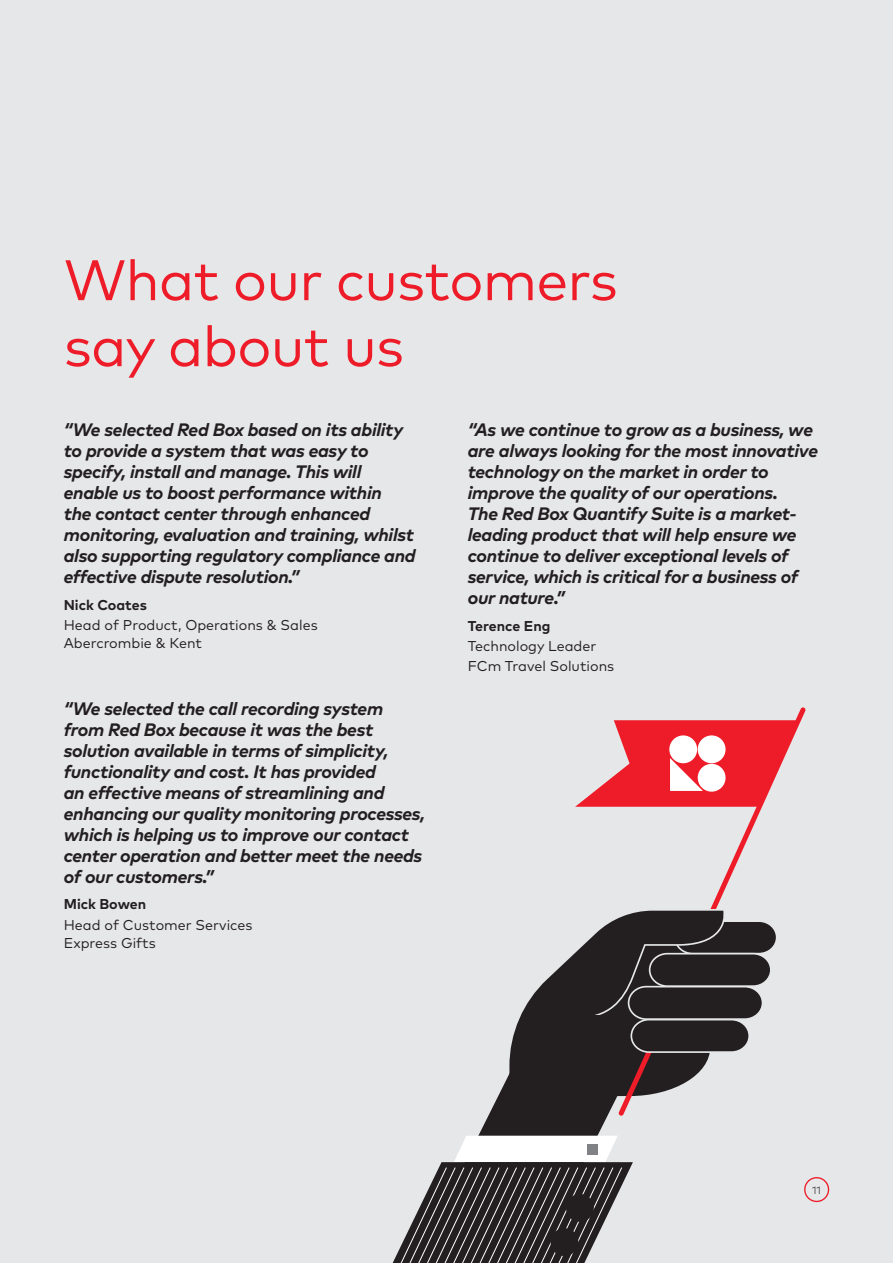
<style>
.page{position:relative;width:893px;height:1263px;background:#e6e7e9}
.page>*{position:absolute;margin:0;border:0;box-sizing:border-box;transform-origin:0 0}
.t1{font:57px/66px "Mark OT";letter-spacing:-.015em;color:#ee1c28}
.t2{font:italic 700 18px/21px "Mark OT";letter-spacing:-.015em;color:#231f20}
.t3{font:14.25px "Mark OT";color:#231f20}
.t4{font:700 14.25px "Mark OT";color:#231f20}
.t5{font:300 10.5px "Mark OT";color:#231f20}
</style>
<div class="page">
<svg style="left:710px;top:707px;width:96px;height:202px"></svg>
<svg style="left:521px;top:910px;width:203px;height:105px"></svg>
<svg style="left:478px;top:1015px;width:130px;height:121px;fill:#231f20"></svg>
<svg style="left:552px;top:920px;width:224px;height:196px"></svg>
<svg style="left:392px;top:1136px;width:241px;height:127px"></svg>
<div style="left:566px;top:1194px;width:28px;height:28px;background:#231f20;border-radius:50%"></div>
<div style="left:551px;top:1228px;width:27px;height:28px;background:#231f20;border-radius:50%"></div>
<div style="left:587px;top:1144px;width:11px;height:11px;background:#808285"></div>
<svg style="left:575px;top:720px;width:224px;height:87px"></svg>
<div style="left:804px;top:1177px;width:25px;height:25px;border:1px solid #ee1c28;border-radius:50%"></div>
<p class="t1" style="left:64px;top:246px;width:556px">What our customers say about us</p>
<p class="t2" style="left:64px;top:419px;width:353px">“We selected Red Box based on its ability to provide a system that was easy to specify, install and manage. This will enable us to boost performance within<br>the contact center through enhanced monitoring, evaluation and training, whilst also supporting regulatory compliance and effective dispute resolution.”</p>
<p class="t4" style="left:64px;top:595px;width:85px">Nick Coates</p>
<p class="t3" style="left:64px;top:616px;width:255px">Head of Product, Operations &amp; Sales</p>
<p class="t3" style="left:64px;top:634px;width:140px">Abercrombie &amp; Kent</p>
<p class="t2" style="left:64px;top:697px;width:363px">“We selected the call recording system from Red Box because it was the best solution available in terms of simplicity, functionality and cost. It has provided<br>an effective means of streamlining and enhancing our quality monitoring processes, which is helping us to improve our contact center operation and better meet the needs of our customers.”</p>
<p class="t4" style="left:64px;top:895px;width:84px">Mick Bowen</p>
<p class="t3" style="left:64px;top:916px;width:190px">Head of Customer Services</p>
<p class="t3" style="left:64px;top:934px;width:93px">Express Gifts</p>
<p class="t2" style="left:468px;top:419px;width:352px">“As we continue to grow as a business, we are always looking for the most innovative technology on the market in order to improve the quality of our operations.<br>The Red Box Quantify Suite is a market&shy;leading product that will help ensure we continue to deliver exceptional levels of service, which is critical for a business of our nature.”</p>
<p class="t4" style="left:468px;top:616px;width:84px">Terence Eng</p>
<p class="t3" style="left:468px;top:637px;width:130px">Technology Leader</p>
<p class="t3" style="left:468px;top:657px;width:148px">FCm Travel Solutions</p>
<p class="t5" style="left:812px;top:1184px;width:10px">11</p>
</div>
